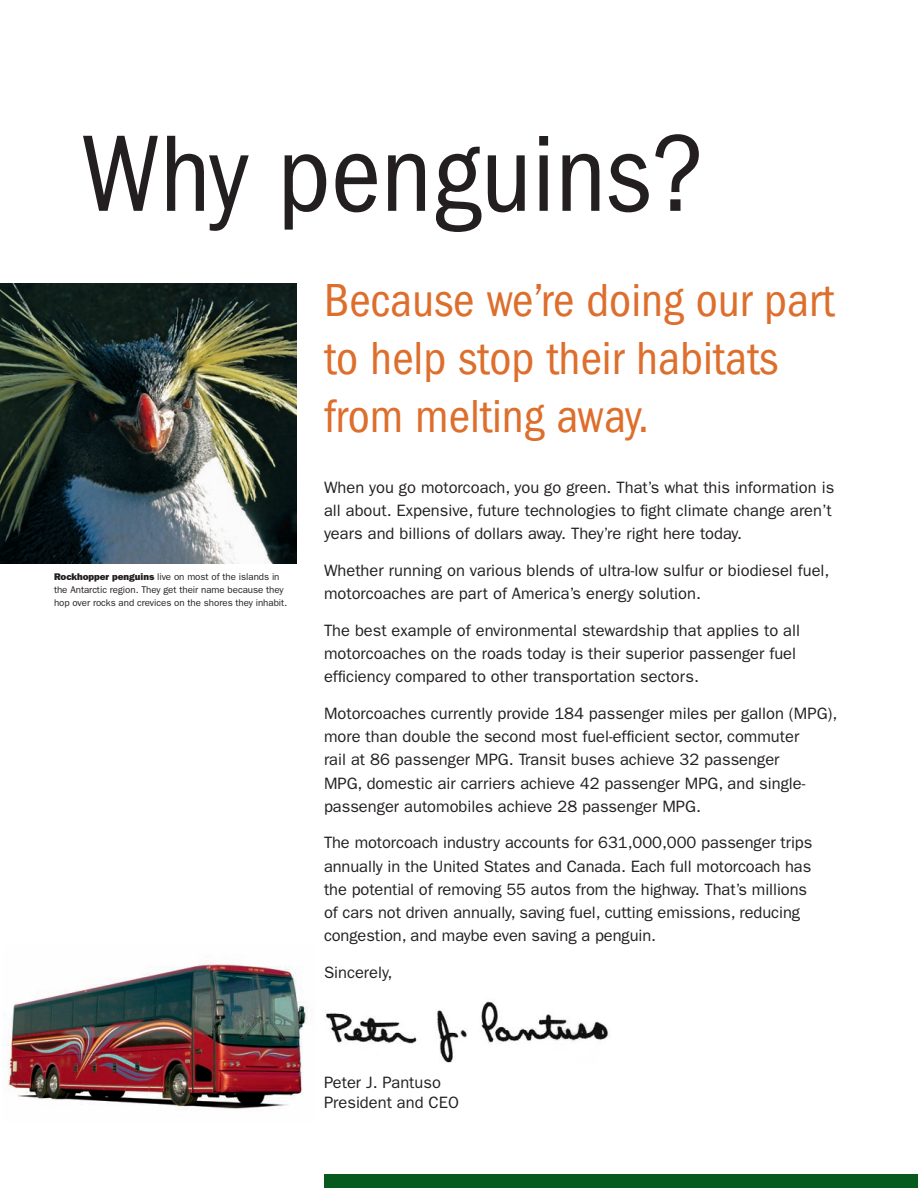
<style>
.page{position:relative;width:918px;height:1188px;background:#fff}
.page>*{position:absolute;margin:0;border:0;box-sizing:border-box;transform-origin:0 0}
.t1{font:condensed 112.5px "ITC Franklin Gothic Std";color:#231f20}
.t2{font:condensed 48px/57.6px "ITC Franklin Gothic Std";color:#dd6e2c}
.t3{font:16.5px/23.2px "ITC Franklin Gothic Std";color:#231f20}
.t4{font:9.75px/12.8px "ITC Franklin Gothic Std";letter-spacing:-.005em;color:#231f20}
.s1{font-family:"ITC Franklin Gothic Std Hvy"}
</style>
<div class="page">
<img style="left:0;top:284px;width:297px;height:280px">
<div style="left:324px;top:1174px;width:594px;height:14px;background:#075a1e"></div>
<img style="left:326px;top:1001px;width:283px;height:62px">
<img style="left:7px;top:962px;width:301px;height:147px">
<p class="t1" style="left:81px;top:110px;width:627px">Why penguins?</p>
<p class="t4" style="left:54px;top:571px;width:235px"><span class="s1">Rockhopper penguins</span> live on most of the islands in the Antarctic region. They get their name because they hop over rocks and crevices on the shores they inhabit.</p>
<p class="t2" style="left:324px;top:272px;width:512px">Because we’re doing our part to help stop their habitats from melting away.</p>
<p class="t3" style="left:324px;top:476px;width:512px">When you go motorcoach, you go green. That’s what this information is all about. Expensive, future technologies to fight climate change aren’t years and billions of dollars away. They’re right here today.</p>
<p class="t3" style="left:324px;top:559px;width:507px">Whether running on various blends of ultra-low sulfur or biodiesel fuel, motorcoaches are part of America’s energy solution.</p>
<p class="t3" style="left:324px;top:619px;width:478px">The best example of environmental stewardship that applies to all motorcoaches on the roads today is their superior passenger fuel efficiency compared to other transportation sectors.</p>
<p class="t3" style="left:324px;top:702px;width:515px">Motorcoaches currently provide 184 passenger miles per gallon (MPG), more than double the second most fuel-efficient sector, commuter<br>rail at 86 passenger MPG. Transit buses achieve 32 passenger<br>MPG, domestic air carriers achieve 42 passenger MPG, and single&shy;passenger automobiles achieve 28 passenger MPG.</p>
<p class="t3" style="left:324px;top:831px;width:490px">The motorcoach industry accounts for 631,000,000 passenger trips annually in the United States and Canada. Each full motorcoach has the potential of removing 55 autos from the highway. That’s millions of cars not driven annually, saving fuel, cutting emissions, reducing congestion, and maybe even saving a penguin.</p>
<p class="t3" style="left:324px;top:961px;width:70px">Sincerely,</p>
<p class="t3" style="left:324px;top:1071px;width:118px">Peter J. Pantuso</p>
<p class="t3" style="left:324px;top:1091px;width:136px">President and CEO</p>
</div>
